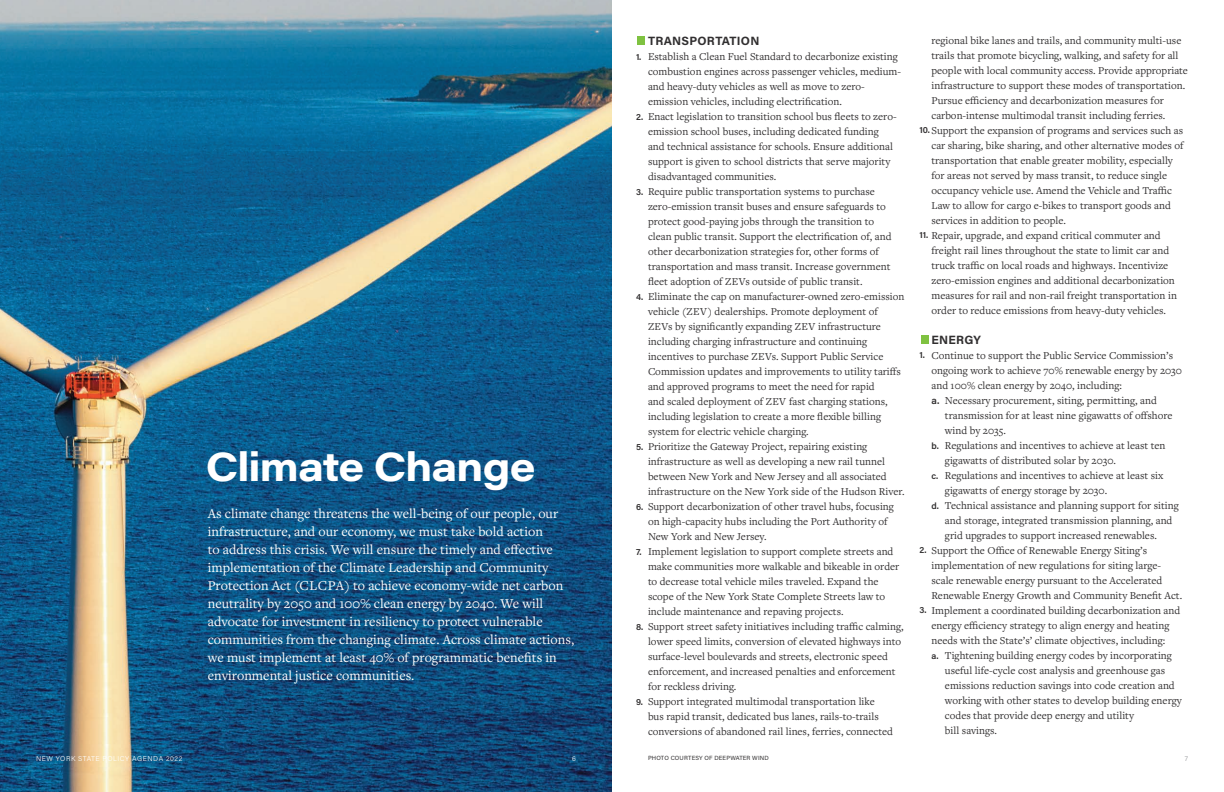
<style>
.page{position:relative;width:1224px;height:792px;background:#fff}
.page>*{position:absolute;margin:0;border:0;box-sizing:border-box;transform-origin:0 0}
.t1{font:700 40px "Acumin Pro Wide";letter-spacing:-.025em;color:#fff}
.t2{font:14px/18px "Freight Text Pro";color:#fff}
.t3{font:700 12px "Acumin Pro";letter-spacing:.025em;color:#312f30}
.t4{font:11px/15px "Freight Text Pro";color:#312f30}
.t5{font:600 10px "Acumin Pro";color:#312f30}
.t6{font:600 9px "Acumin Pro";color:#312f30}
.t7{font:300 7px "Acumin Pro";letter-spacing:.075em;color:#fff}
.t8{font:300 7px "Acumin Pro";color:#939598}
.t9{font:6px "Acumin Pro";letter-spacing:.025em;color:#312f30}
</style>
<div class="page">
<img style="left:0;top:0;width:612px;height:792px">
<div style="left:638px;top:37px;width:7px;height:8px;background:#7fc241"></div>
<div style="left:921px;top:335px;width:7px;height:9px;background:#7fc241"></div>
<p class="t1" style="left:206px;top:438px;width:331px">Climate Change</p>
<p class="t2" style="left:208px;top:504px;width:368px">As climate change threatens the well-being of our people, our infrastructure, and our economy, we must take bold action<br>to address this crisis. We will ensure the timely and effective implementation of the Climate Leadership and Community Protection Act (CLCPA) to achieve economy-wide net carbon neutrality by 2050 and 100% clean energy by 2040. We will advocate for investment in resiliency to protect vulnerable communities from the changing climate. Across climate actions, we must implement at least 40% of programmatic benefits in environmental justice communities.</p>
<p class="t3" style="left:648px;top:32px;width:113px">TRANSPORTATION</p>
<p class="t4" style="left:648px;top:48px;width:255px">Establish a Clean Fuel Standard to decarbonize existing combustion engines across passenger vehicles, medium&shy;and heavy-duty vehicles as well as move to zero&shy;emission vehicles, including electrification.</p>
<p class="t4" style="left:648px;top:108px;width:250px">Enact legislation to transition school bus fleets to zero&shy;emission school buses, including dedicated funding and technical assistance for schools. Ensure additional support is given to school districts that serve majority disadvantaged communities.</p>
<p class="t4" style="left:648px;top:183px;width:245px">Require public transportation systems to purchase zero-emission transit buses and ensure safeguards to protect good-paying jobs through the transition to clean public transit. Support the electrification of, and other decarbonization strategies for, other forms of transportation and mass transit. Increase government fleet adoption of ZEVs outside of public transit.</p>
<p class="t4" style="left:648px;top:288px;width:258px">Eliminate the cap on manufacturer-owned zero-emission vehicle (ZEV) dealerships. Promote deployment of ZEVs by significantly expanding ZEV infrastructure including charging infrastructure and continuing incentives to purchase ZEVs. Support Public Service Commission updates and improvements to utility tariffs and approved programs to meet the need for rapid<br>and scaled deployment of ZEV fast charging stations, including legislation to create a more flexible billing system for electric vehicle charging.</p>
<p class="t4" style="left:648px;top:439px;width:258px">Prioritize the Gateway Project, repairing existing infrastructure as well as developing a new rail tunnel between New York and New Jersey and all associated infrastructure on the New York side of the Hudson River.</p>
<p class="t4" style="left:648px;top:499px;width:247px">Support decarbonization of other travel hubs, focusing on high-capacity hubs including the Port Authority of<br>New York and New Jersey.</p>
<p class="t4" style="left:648px;top:544px;width:253px">Implement legislation to support complete streets and make communities more walkable and bikeable in order to decrease total vehicle miles traveled. Expand the scope of the New York State Complete Streets law to include maintenance and repaving projects.</p>
<p class="t4" style="left:648px;top:619px;width:257px">Support street safety initiatives including traffic calming, lower speed limits, conversion of elevated highways into surface-level boulevards and streets, electronic speed enforcement, and increased penalties and enforcement for reckless driving.</p>
<p class="t4" style="left:648px;top:694px;width:246px">Support integrated multimodal transportation like bus rapid transit, dedicated bus lanes, rails-to-trails conversions of abandoned rail lines, ferries, connected</p>
<p class="t6" style="left:636px;top:50px;width:7px">1.</p>
<p class="t6" style="left:636px;top:110px;width:9px">2.</p>
<p class="t6" style="left:636px;top:185px;width:9px">3.</p>
<p class="t6" style="left:636px;top:290px;width:9px">4.</p>
<p class="t6" style="left:636px;top:440px;width:9px">5.</p>
<p class="t6" style="left:636px;top:500px;width:9px">6.</p>
<p class="t6" style="left:636px;top:545px;width:7px">7.</p>
<p class="t6" style="left:636px;top:620px;width:9px">8.</p>
<p class="t6" style="left:636px;top:695px;width:8px">9.</p>
<p class="t4" style="left:932px;top:32px;width:258px">regional bike lanes and trails, and community multi-use trails that promote bicycling, walking, and safety for all people with local community access. Provide appropriate infrastructure to support these modes of transportation.<br>Pursue efficiency and decarbonization measures for carbon-intense multimodal transit including ferries.</p>
<p class="t4" style="left:932px;top:122px;width:254px">Support the expansion of programs and services such as car sharing, bike sharing, and other alternative modes of transportation that enable greater mobility, especially for areas not served by mass transit, to reduce single occupancy vehicle use. Amend the Vehicle and Traffic Law to allow for cargo e-bikes to transport goods and services in addition to people.</p>
<p class="t4" style="left:932px;top:227px;width:247px">Repair, upgrade, and expand critical commuter and freight rail lines throughout the state to limit car and truck traffic on local roads and highways. Incentivize zero-emission engines and additional decarbonization measures for rail and non-rail freight transportation in order to reduce emissions from heavy-duty vehicles.</p>
<p class="t3" style="left:932px;top:331px;width:51px">ENERGY</p>
<p class="t4" style="left:932px;top:347px;width:252px">Continue to support the Public Service Commission’s ongoing work to achieve 70% renewable energy by 2030 and 100% clean energy by 2040, including:</p>
<p class="t4" style="left:945px;top:392px;width:229px">Necessary procurement, siting, permitting, and transmission for at least nine gigawatts of offshore wind by 2035.</p>
<p class="t4" style="left:945px;top:437px;width:222px">Regulations and incentives to achieve at least ten gigawatts of distributed solar by 2030.</p>
<p class="t4" style="left:945px;top:467px;width:220px">Regulations and incentives to achieve at least six gigawatts of energy storage by 2030.</p>
<p class="t4" style="left:945px;top:497px;width:235px">Technical assistance and planning support for siting and storage, integrated transmission planning, and grid upgrades to support increased renewables.</p>
<p class="t4" style="left:932px;top:542px;width:252px">Support the Office of Renewable Energy Siting’s implementation of new regulations for siting large&shy;scale renewable energy pursuant to the Accelerated Renewable Energy Growth and Community Benefit Act.</p>
<p class="t4" style="left:932px;top:602px;width:250px">Implement a coordinated building decarbonization and energy efficiency strategy to align energy and heating needs with the State’s’ climate objectives, including:</p>
<p class="t4" style="left:945px;top:647px;width:238px">Tightening building energy codes by incorporating useful life-cycle cost analysis and greenhouse gas emissions reduction savings into code creation and working with other states to develop building energy codes that provide deep energy and utility<br>bill savings.</p>
<p class="t6" style="left:920px;top:124px;width:12px">10.</p>
<p class="t6" style="left:920px;top:229px;width:10px">11.</p>
<p class="t6" style="left:920px;top:349px;width:7px">1.</p>
<p class="t5" style="left:932px;top:393px;width:9px">a.</p>
<p class="t6" style="left:932px;top:439px;width:9px">b.</p>
<p class="t6" style="left:932px;top:469px;width:8px">c.</p>
<p class="t6" style="left:932px;top:499px;width:9px">d.</p>
<p class="t6" style="left:920px;top:544px;width:9px">2.</p>
<p class="t6" style="left:920px;top:604px;width:9px">3.</p>
<p class="t6" style="left:932px;top:649px;width:9px">a.</p>
<p class="t7" style="left:36px;top:754px;width:148px">NEW YORK STATE POLICY AGENDA 2022</p>
<p class="t7" style="left:572px;top:754px;width:5px">6</p>
<p class="t9" style="left:648px;top:754px;width:122px">PHOTO COURTESY OF DEEPWATER WIND</p>
<p class="t8" style="left:1185px;top:754px;width:5px">7</p>
</div>
